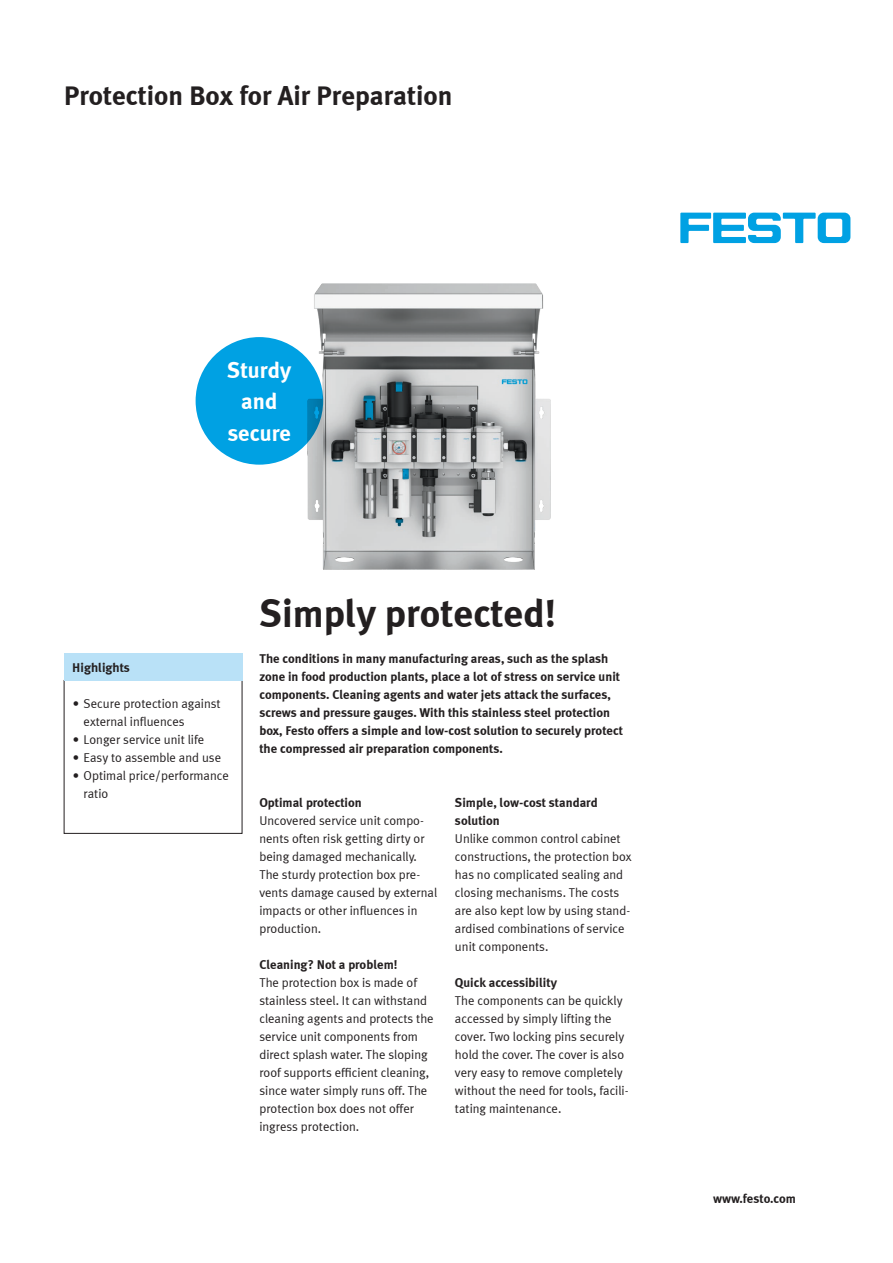
<style>
.page{position:relative;width:893px;height:1263px;background:#fff}
.page>*{position:absolute;margin:0;border:0;box-sizing:border-box;transform-origin:0 0}
.t1{font:700 39px "Meta Plus LF";color:#231f20}
.t2{font:700 27px "Meta Plus LF";color:#231f20}
.t3{font:700 22.5px/31.5px "Meta Plus LF";color:#fff;text-align:center}
.t4{font:12.75px/18px "Meta Plus LF";color:#231f20}
.t5{font:700 12.75px/18px "Meta Plus LF";color:#231f20}
</style>
<div class="page">
<img style="left:307px;top:283px;width:244px;height:286px">
<svg style="left:680px;top:213px;width:170px;height:30px"></svg>
<div style="left:64px;top:680px;width:178px;height:154px;border:1px solid #231f20"></div>
<div style="left:64px;top:654px;width:178px;height:27px;background:#b9e1f7"></div>
<div style="left:196px;top:337px;width:127px;height:128px;background:#00a1e3;border-radius:50%"></div>
<h2 class="t2" style="left:64px;top:79px;width:390px">Protection Box for Air Preparation</h2>
<h3 class="t3" style="left:227px;top:353px;width:66px">Sturdy and secure</h3>
<p class="t5" style="left:72px;top:658px;width:59px">Highlights</p>
<p class="t4" style="left:84px;top:694px;width:139px;text-indent:-11px">• Secure protection against external influences</p>
<p class="t4" style="left:73px;top:730px;width:133px">• Longer service unit life</p>
<p class="t4" style="left:73px;top:748px;width:150px">• Easy to assemble and use</p>
<p class="t4" style="left:84px;top:766px;width:147px;text-indent:-11px">• Optimal price/performance ratio</p>
<h1 class="t1" style="left:259px;top:588px;width:299px">Simply protected!</h1>
<p class="t5" style="left:259px;top:649px;width:365px">The conditions in many manufacturing areas, such as the splash zone in food production plants, place a lot of stress on service unit components. Cleaning agents and water jets attack the surfaces, screws and pressure gauges. With this stainless steel protection box, Festo offers a simple and low-cost solution to securely protect the compressed air preparation components.</p>
<p class="t5" style="left:259px;top:793px;width:104px">Optimal protection</p>
<p class="t4" style="left:259px;top:811px;width:179px">Uncovered service unit compo&shy;nents often risk getting dirty or being damaged mechanically.<br>The sturdy protection box pre&shy;vents damage caused by external impacts or other influences in production.</p>
<p class="t5" style="left:259px;top:955px;width:140px">Cleaning? Not a problem!</p>
<p class="t4" style="left:259px;top:973px;width:176px">The protection box is made of stainless steel. It can withstand cleaning agents and protects the service unit components from direct splash water. The sloping roof supports efficient cleaning, since water simply runs off. The protection box does not offer ingress protection.</p>
<p class="t5" style="left:455px;top:793px;width:144px">Simple, low-cost standard solution</p>
<p class="t4" style="left:455px;top:829px;width:178px">Unlike common control cabinet constructions, the protection box has no complicated sealing and closing mechanisms. The costs are also kept low by using stand&shy;ardised combinations of service unit components.</p>
<p class="t5" style="left:455px;top:973px;width:104px">Quick accessibility</p>
<p class="t4" style="left:455px;top:991px;width:175px">The components can be quickly accessed by simply lifting the cover. Two locking pins securely hold the cover. The cover is also very easy to remove completely without the need for tools, facili&shy;tating maintenance.</p>
<p class="t5" style="left:713px;top:1189px;width:84px">www.festo.com</p>
</div>
